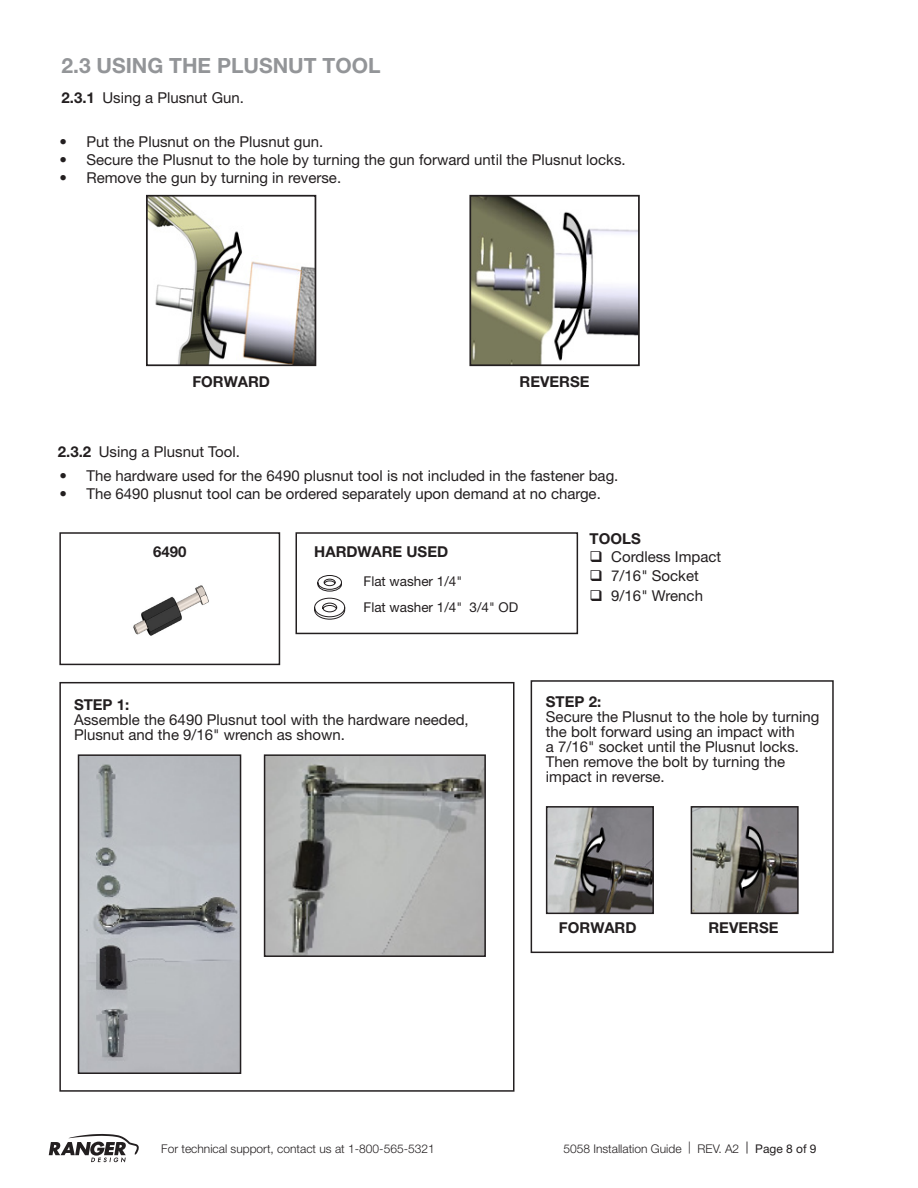
<style>
.page{position:relative;width:918px;height:1188px;background:#fff}
.page>*{position:absolute;margin:0;border:0;box-sizing:border-box;transform-origin:0 0}
.Steps{font:700 21px "Helvetica Neue LT Std";color:#939598}
.t1{font:15px/15px "Helvetica Neue LT Std";color:#231f20}
.t2{font:700 15px "Helvetica Neue LT Std";color:#231f20}
.t3{font:13.5px "Helvetica Neue LT Std";color:#231f20}
.t4{font:300 12px "Helvetica Neue LT Std";color:#231f20}
.s1{font-weight:700}
.s2{font-weight:400}
</style>
<div class="page">
<svg style="left:49px;top:1134px;width:90px;height:29px"></svg>
<img style="left:149px;top:198px;width:164px;height:165px">
<div style="left:146px;top:195px;width:170px;height:171px;border:2px solid #231f20"></div>
<img style="left:472px;top:198px;width:165px;height:165px">
<div style="left:469px;top:195px;width:171px;height:171px;border:2px solid #231f20"></div>
<img style="left:133px;top:585px;width:76px;height:51px">
<div style="left:59px;top:532px;width:221px;height:133px;border:2px solid #231f20"></div>
<svg style="left:314px;top:575px;width:31px;height:45px"></svg>
<div style="left:296px;top:532px;width:282px;height:102px;border:2px solid #231f20"></div>
<img style="left:549px;top:809px;width:102px;height:102px">
<div style="left:546px;top:806px;width:108px;height:108px;border:2px solid #231f20"></div>
<img style="left:694px;top:809px;width:102px;height:102px">
<div style="left:691px;top:806px;width:108px;height:108px;border:2px solid #231f20"></div>
<div style="left:531px;top:680px;width:303px;height:273px;border:2px solid #231f20"></div>
<div style="left:59px;top:682px;width:455px;height:410px;border:2px solid #231f20"></div>
<img style="left:81px;top:757px;width:157px;height:314px">
<div style="left:78px;top:754px;width:163px;height:320px;border:2px solid #231f20"></div>
<img style="left:267px;top:757px;width:216px;height:197px">
<div style="left:264px;top:754px;width:222px;height:203px;border:2px solid #231f20"></div>
<p class="Steps" style="left:62px;top:53px;width:320px">2.3 USING THE PLUSNUT TOOL</p>
<p class="t1" style="left:62px;top:89px;width:184px"><span class="s1">2.3.1</span> Using a Plusnut Gun.</p>
<p class="t1" style="left:59px;top:134px;width:266px">• Put the Plusnut on the Plusnut gun.</p>
<p class="t1" style="left:59px;top:152px;width:568px">• Secure the Plusnut to the hole by turning the gun forward until the Plusnut locks.</p>
<p class="t1" style="left:59px;top:170px;width:283px">• Remove the gun by turning in reverse.</p>
<p class="t2" style="left:192px;top:373px;width:79px">FORWARD</p>
<p class="t2" style="left:520px;top:373px;width:72px">REVERSE</p>
<p class="t1" style="left:58px;top:444px;width:183px"><span class="s1">2.3.2</span> Using a Plusnut Tool.</p>
<p class="t1" style="left:59px;top:468px;width:561px">• The hardware used for the 6490 plusnut tool is not included in the fastener bag.</p>
<p class="t1" style="left:59px;top:486px;width:543px">• The 6490 plusnut tool can be ordered separately upon demand at no charge.</p>
<p class="t2" style="left:153px;top:543px;width:35px">6490</p>
<p class="t2" style="left:314px;top:543px;width:135px">HARDWARE USED</p>
<p class="t3" style="left:364px;top:573px;width:100px">Flat washer 1/4"</p>
<p class="t3" style="left:364px;top:599px;width:156px">Flat washer 1/4" 3/4" OD</p>
<p class="t2" style="left:590px;top:529px;width:53px">TOOLS</p>
<p class="t1" style="left:590px;top:549px;width:133px">❑ Cordless Impact</p>
<p class="t1" style="left:590px;top:568px;width:111px">❑ 7/16" Socket</p>
<p class="t1" style="left:590px;top:588px;width:115px">❑ 9/16" Wrench</p>
<p class="t2" style="left:74px;top:696px;width:57px">STEP 1:</p>
<p class="t1" style="left:74px;top:712px;width:396px">Assemble the 6490 Plusnut tool with the hardware needed,<br>Plusnut and the 9/16" wrench as shown.</p>
<p class="t2" style="left:546px;top:693px;width:57px">STEP 2:</p>
<p class="t1" style="left:546px;top:709px;width:275px">Secure the Plusnut to the hole by turning the bolt forward using an impact with<br>a 7/16" socket until the Plusnut locks.<br>Then remove the bolt by turning the impact in reverse.</p>
<p class="t2" style="left:559px;top:919px;width:79px">FORWARD</p>
<p class="t2" style="left:708px;top:919px;width:72px">REVERSE</p>
<p class="t4" style="left:161px;top:1141px;width:275px">For technical support, contact us at 1-800-565-5321</p>
<p class="t4" style="left:563px;top:1141px;width:255px">5058 Installation Guide | REV. A2 <span class="s2">| Page 8 of 9</span></p>
</div>
